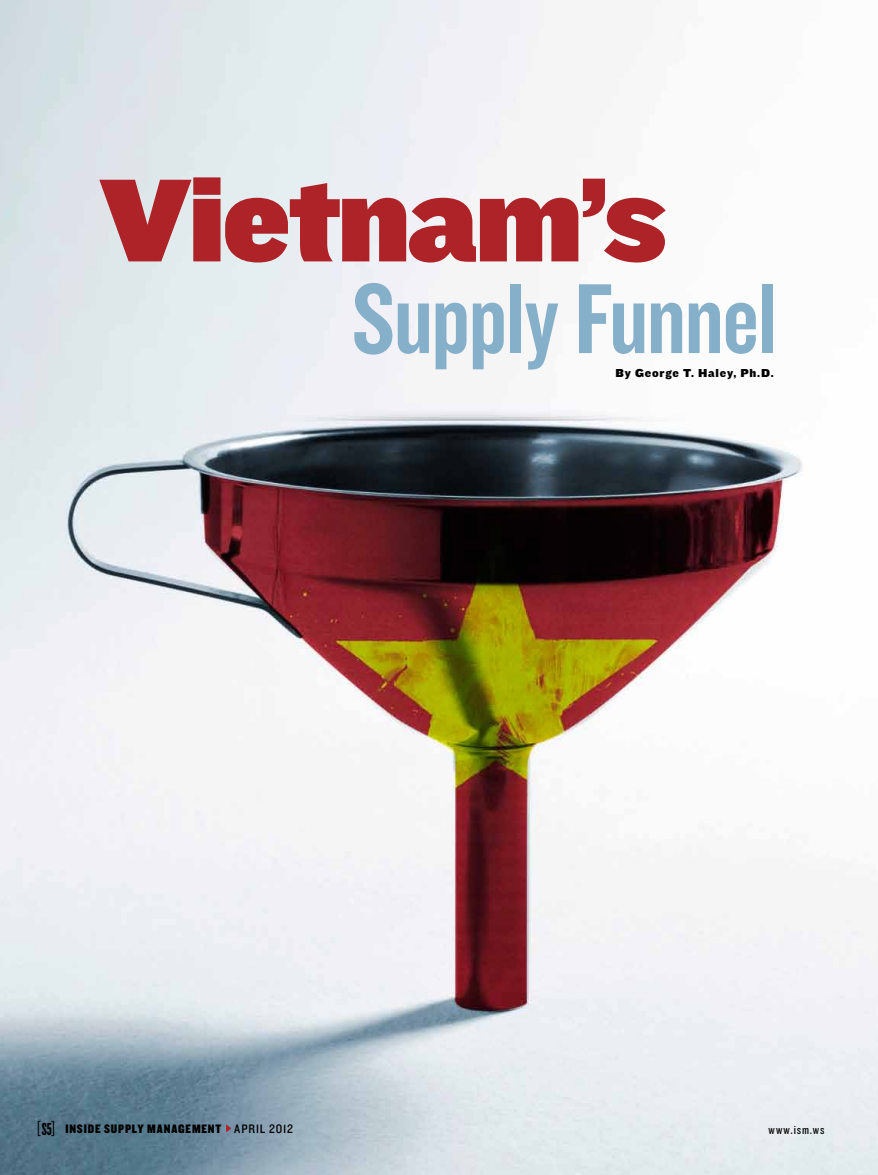
<style>
.page{position:relative;width:878px;height:1175px;background:#fff}
.page>*{position:absolute;margin:0;border:0;box-sizing:border-box;transform-origin:0 0}
.t1{font:122.55px "Knockout HTF92 Ultmt Cruiserwt";letter-spacing:-.005em;color:#ae2328}
.t2{font:103.2px "Knockout HTF49 Liteweight";letter-spacing:-.015em;color:#86b0ca}
.t3{font:12.75px "Knockout HTF70 Full Welterwt";letter-spacing:.065em;color:#000}
.t4{font:12.75px "Knockout HTF29 Junior Liteweight";letter-spacing:.07em;color:#000}
.t5{font:12.75px "Knockout HTF30 Junior Welterwt";letter-spacing:.07em;color:#000}
.t6{font:12px "Knockout HTF72 Full Cruiserwt";letter-spacing:.065em;color:#000}
.s1{font-family:"Knockout HTF27 Junior Bantamwt";font-size:18px}
.s2{font-family:"Knockout HTF67 Full Bantamwt";font-size:18px}
</style>
<div class="page">
<img style="left:0;top:0;width:878px;height:1174px">
<svg style="left:226px;top:1124px;width:5px;height:8px"></svg>
<h1 class="t1" style="left:101px;top:152px;width:566px">Vietnam’s</h1>
<h2 class="t2" style="left:352px;top:266px;width:426px">Supply Funnel</h2>
<p class="t6" style="left:615px;top:366px;width:160px">By George T. Haley, Ph.D.</p>
<p class="t3" style="left:37px;top:1121px;width:184px"><span class="s1">[</span><span class="s2">S5</span><span class="s1">]</span> INSIDE SUPPLY MANAGEMENT</p>
<p class="t4" style="left:768px;top:1123px;width:57px">www.ism.ws</p>
<p class="t5" style="left:234px;top:1121px;width:60px">April 2012</p>
</div>
